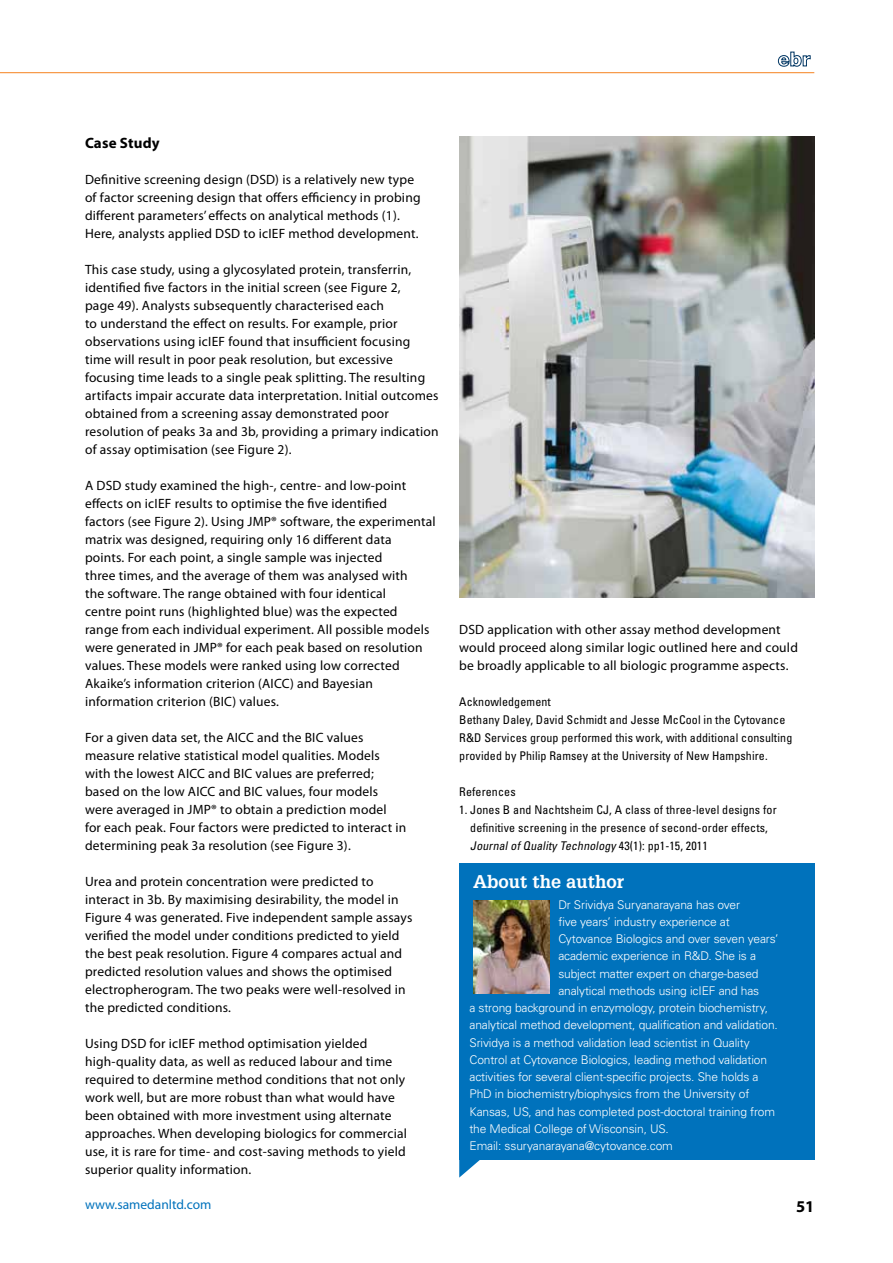
<style>
.page{position:relative;width:893px;height:1263px;background:#fff}
.page>*{position:absolute;margin:0;border:0;box-sizing:border-box;transform-origin:0 0}
.t1{font:700 18px "Glypha";color:#fff}
.t2{font:700 16.5px "Myriad Pro";color:#000}
.t3{font:700 15px "Myriad Pro";letter-spacing:.01em;color:#000}
.t4{font:13.5px/18px "Myriad Pro";letter-spacing:.015em;color:#000}
.t5{font:13.5px "Myriad Pro";color:#0072bc}
.t6{font:300 12px "Univers LT";letter-spacing:-.01em;color:#fff}
.t7{font:condensed 12px/18px "Univers";letter-spacing:.01em;color:#000}
.s1{font-style:italic}
</style>
<div class="page">
<div style="left:459px;top:863px;width:355px;height:297px;background:#0072bc"></div>
<svg style="left:459px;top:1160px;width:21px;height:17px"></svg>
<img style="left:473px;top:900px;width:77px;height:94px">
<img style="left:459px;top:136px;width:355px;height:462px">
<hr style="left:0;top:72px;width:814px;height:1px;background:#f58220">
<svg style="left:778px;top:52px;width:32px;height:15px"></svg>
<p class="t3" style="left:85px;top:134px;width:76px">Case Study</p>
<p class="t4" style="left:85px;top:171px;width:337px">Definitive screening design (DSD) is a relatively new type of factor screening design that offers efficiency in probing different parameters’ effects on analytical methods (1).<br>Here, analysts applied DSD to icIEF method development.</p>
<p class="t4" style="left:85px;top:261px;width:355px">This case study, using a glycosylated protein, transferrin, identified five factors in the initial screen (see Figure 2,<br>page 49). Analysts subsequently characterised each<br>to understand the effect on results. For example, prior observations using icIEF found that insufficient focusing time will result in poor peak resolution, but excessive focusing time leads to a single peak splitting. The resulting artifacts impair accurate data interpretation. Initial outcomes obtained from a screening assay demonstrated poor resolution of peaks 3a and 3b, providing a primary indication of assay optimisation (see Figure 2).</p>
<p class="t4" style="left:85px;top:477px;width:352px">A DSD study examined the high-, centre- and low-point effects on icIEF results to optimise the five identified<br>factors (see Figure 2). Using JMP® software, the experimental matrix was designed, requiring only 16 different data<br>points. For each point, a single sample was injected<br>three times, and the average of them was analysed with<br>the software. The range obtained with four identical<br>centre point runs (highlighted blue) was the expected<br>range from each individual experiment. All possible models were generated in JMP® for each peak based on resolution values. These models were ranked using low corrected Akaike’s information criterion (AICC) and Bayesian information criterion (BIC) values.</p>
<p class="t4" style="left:85px;top:728px;width:323px">For a given data set, the AICC and the BIC values measure relative statistical model qualities. Models with the lowest AICC and BIC values are preferred; based on the low AICC and BIC values, four models were averaged in JMP® to obtain a prediction model<br>for each peak. Four factors were predicted to interact in determining peak 3a resolution (see Figure 3).</p>
<p class="t4" style="left:85px;top:872px;width:329px">Urea and protein concentration were predicted to interact in 3b. By maximising desirability, the model in Figure 4 was generated. Five independent sample assays verified the model under conditions predicted to yield the best peak resolution. Figure 4 compares actual and predicted resolution values and shows the optimised electropherogram. The two peaks were well-resolved in the predicted conditions.</p>
<p class="t4" style="left:85px;top:1034px;width:323px">Using DSD for icIEF method optimisation yielded high-quality data, as well as reduced labour and time required to determine method conditions that not only work well, but are more robust than what would have been obtained with more investment using alternate approaches. When developing biologics for commercial use, it is rare for time- and cost-saving methods to yield superior quality information.</p>
<p class="t4" style="left:459px;top:620px;width:340px">DSD application with other assay method development would proceed along similar logic outlined here and could be broadly applicable to all biologic programme aspects.</p>
<p class="t7" style="left:459px;top:692px;width:335px">Acknowledgement<br>Bethany Daley, David Schmidt and Jesse McCool in the Cytovance R&amp;D Services group performed this work, with additional consulting provided by Philip Ramsey at the University of New Hampshire.</p>
<p class="t7" style="left:459px;top:782px;width:58px">References</p>
<p class="t7" style="left:470px;top:800px;width:308px;text-indent:-11px">1. Jones B and Nachtsheim CJ, A class of three-level designs for definitive screening in the presence of second-order effects,<br><span class="s1">JournalofQuality Technology</span> 43 ( 1 ) : p p 1 - 1 5, 20 1 1</p>
<h1 class="t1" style="left:473px;top:871px;width:153px">About the author</h1>
<p class="t6" style="left:558px;top:897px;width:183px">Dr Srividya Suryanarayana has over</p>
<p class="t6" style="left:558px;top:914px;width:173px">five years’ industry experience at</p>
<p class="t6" style="left:558px;top:932px;width:222px">Cytovance Biologics and over seven years’</p>
<p class="t6" style="left:558px;top:949px;width:199px">academic experience in R&amp;D. She is a</p>
<p class="t6" style="left:558px;top:966px;width:202px">subject matter expert on charge-based</p>
<p class="t6" style="left:558px;top:983px;width:202px">analytical methods using icIEF and has</p>
<p class="t6" style="left:469px;top:1001px;width:300px">a strong background in enzymology, protein biochemistry,</p>
<p class="t6" style="left:469px;top:1018px;width:310px">analytical method development, qualification and validation.</p>
<p class="t6" style="left:469px;top:1035px;width:282px">Srividya is a method validation lead scientist in Quality</p>
<p class="t6" style="left:469px;top:1052px;width:299px">Control at Cytovance Biologics, leading method validation</p>
<p class="t6" style="left:469px;top:1069px;width:291px">activities for several client-specific projects. She holds a</p>
<p class="t6" style="left:469px;top:1087px;width:281px">PhD in biochemistry/biophysics from the University of</p>
<p class="t6" style="left:469px;top:1104px;width:307px">Kansas, US, and has completed post-doctoral training from</p>
<p class="t6" style="left:469px;top:1121px;width:201px">the Medical College of Wisconsin, US.</p>
<p class="t6" style="left:469px;top:1138px;width:205px">Email: ssuryanarayana@cytovance.com</p>
<p class="t5" style="left:85px;top:1197px;width:128px">www.samedanltd.com</p>
<p class="t2" style="left:796px;top:1197px;width:20px">51</p>
</div>
